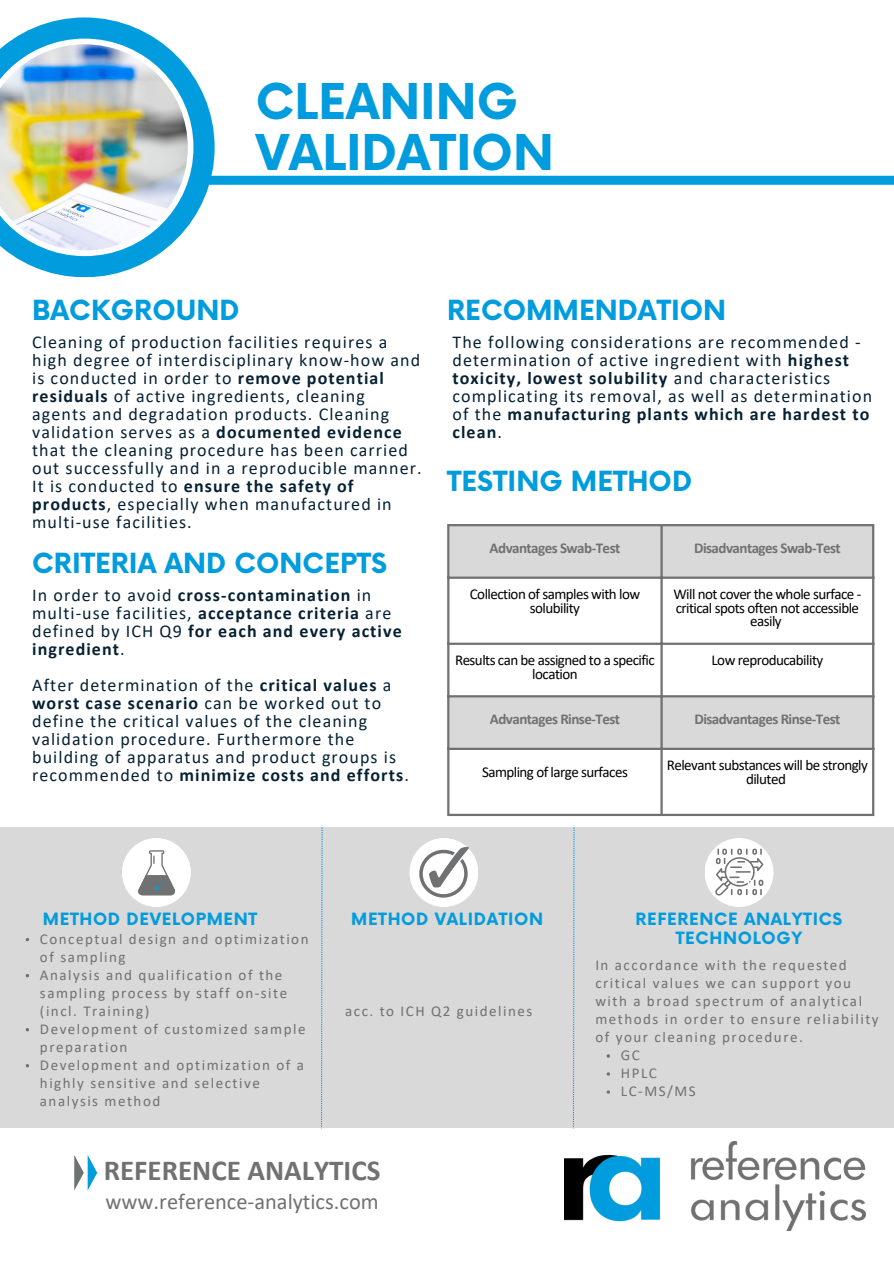
<style>
.page{position:relative;width:894px;height:1264px;background:#fff}
.page>*{position:absolute;margin:0;border:0;box-sizing:border-box;transform-origin:0 0}
.t1{font:700 48px/50.7px "Now";color:#009cdd}
.t2{font:700 29.1px "Calibri";color:#707172}
.t3{font:700 27px "Now";color:#009cdd}
.t4{font:22.35px "Calibri";color:#707172}
.t5{font:18px/18px "Calibri";letter-spacing:.06em;color:#062133}
.t6{font:700 18px/18px "Calibri";letter-spacing:.06em;color:#062133}
.t7{font:700 16.5px/19.2px "Now";letter-spacing:.04em;color:#009cdd;text-align:center}
.t8{font:15px/18px "Calibri";letter-spacing:.1em;color:#6f7071}
.t9{font:15px/13.5px "Calibri";letter-spacing:-.035em;color:#000;text-align:center}
.t10{font:700 15px "Calibri";letter-spacing:-.035em;color:#707172}
.s1{font-weight:700}
.s2{font-weight:400}
</style>
<div class="page">
<img style="left:0;top:17px;width:214px;height:260px">
<svg style="left:74px;top:1155px;width:23px;height:35px"></svg>
<div style="left:195px;top:176px;width:698px;height:9px;background:#009cdd"></div>
<img style="left:564px;top:1141px;width:301px;height:89px">
<div style="left:0;top:827px;width:893px;height:300px;background:#d9d9d9"></div>
<svg style="left:321px;top:827px;width:1px;height:301px"></svg>
<div style="left:122px;top:838px;width:69px;height:69px;background:#fff;border-radius:50%"></div>
<svg style="left:138px;top:850px;width:37px;height:45px"></svg>
<div style="left:704px;top:838px;width:69px;height:69px;background:#fff;border-radius:50%"></div>
<svg style="left:715px;top:848px;width:48px;height:47px"></svg>
<div style="left:409px;top:838px;width:69px;height:69px;background:#fff;border-radius:50%"></div>
<svg style="left:419px;top:847px;width:49px;height:50px"></svg>
<svg style="left:572px;top:827px;width:2px;height:301px"></svg>
<svg style="left:449px;top:526px;width:422px;height:221px"></svg>
<hr style="left:447px;top:526px;width:2px;height:287px;background:#707172">
<hr style="left:660px;top:526px;width:2px;height:287px;background:#707172">
<hr style="left:871px;top:526px;width:3px;height:287px;background:#707172">
<hr style="left:447px;top:524px;width:427px;height:2px;background:#707172">
<hr style="left:447px;top:576px;width:427px;height:3px;background:#707172">
<hr style="left:447px;top:642px;width:427px;height:3px;background:#707172">
<hr style="left:447px;top:695px;width:427px;height:2px;background:#707172">
<hr style="left:447px;top:747px;width:427px;height:3px;background:#707172">
<hr style="left:447px;top:813px;width:427px;height:3px;background:#707172">
<p class="t1" style="left:256px;top:79px;width:299px">CLEANING<br>VALIDATION</p>
<p class="t3" style="left:32px;top:296px;width:209px">BACKGROUND</p>
<p class="t3" style="left:447px;top:296px;width:280px">RECOMMENDATION</p>
<p class="t5" style="left:32px;top:334px;width:391px">Cleaning of production facilities requires a high degree of interdisciplinary know-how and is conducted in order to <span class="s1">remove potential residuals</span> of active ingredients, cleaning agents and degradation products. Cleaning validation serves as a <span class="s1">documented evidence </span>that the cleaning procedure has been carried out successfully and in a reproducible manner.<br>It is conducted to <span class="s1">ensure the safety of products</span>, especially when manufactured in multi-use facilities.</p>
<p class="t3" style="left:32px;top:549px;width:356px">CRITERIA AND CONCEPTS</p>
<p class="t6" style="left:32px;top:587px;width:371px"><span class="s2">In order to avoid</span> cross-contamination <span class="s2">in multi-use facilities,</span> acceptance criteria <span class="s2">are defined by ICH Q9</span> for each and every active ingredient<span class="s2">.</span></p>
<p class="t5" style="left:32px;top:677px;width:378px">After determination of the <span class="s1">critical values</span> a <span class="s1">worst case scenario</span> can be worked out to define the critical values of the cleaning validation procedure. Furthermore the building of apparatus and product groups is recommended to <span class="s1">minimize costs and efforts</span>.</p>
<p class="t5" style="left:452px;top:334px;width:421px">The following considerations are recommended - determination of active ingredient with <span class="s1">highest toxicity, lowest solubility</span> and characteristics complicating its removal, as well as determination of the <span class="s1">manufacturing plants which are hardest to clean</span>.</p>
<p class="t3" style="left:447px;top:467px;width:246px">TESTING METHOD</p>
<p class="t10" style="left:489px;top:542px;width:132px">Advantages Swab-Test</p>
<p class="t10" style="left:694px;top:542px;width:148px">Disadvantages Swab-Test</p>
<p class="t9" style="left:469px;top:588px;width:172px">Collection of samples with low solubility</p>
<p class="t9" style="left:673px;top:588px;width:189px">Will not cover the whole surface - critical spots often not accessible easily</p>
<p class="t9" style="left:455px;top:654px;width:201px">Results can be assigned to a specific location</p>
<p class="t9" style="left:711px;top:654px;width:113px">Low reproducability</p>
<p class="t10" style="left:489px;top:713px;width:132px">Advantages Rinse-Test</p>
<p class="t10" style="left:694px;top:713px;width:147px">Disadvantages Rinse-Test</p>
<p class="t9" style="left:482px;top:766px;width:147px">Sampling of large surfaces</p>
<p class="t9" style="left:666px;top:759px;width:202px">Relevant substances will be strongly diluted</p>
<p class="t7" style="left:43px;top:910px;width:216px">METHOD DEVELOPMENT</p>
<p class="t8" style="left:40px;top:930px;width:270px">Conceptual design and optimization of sampling</p>
<p class="t8" style="left:40px;top:966px;width:249px">Analysis and qualification of the sampling process by staff on-site (incl. Training)</p>
<p class="t8" style="left:40px;top:1020px;width:267px">Development of customized sample preparation</p>
<p class="t8" style="left:40px;top:1056px;width:265px">Development and optimization of a highly sensitive and selective analysis method</p>
<p class="t7" style="left:351px;top:910px;width:193px">METHOD VALIDATION</p>
<p class="t8" style="left:345px;top:1003px;width:188px">acc. to ICH Q2 guidelines</p>
<p class="t2" style="left:104px;top:1158px;width:278px">REFERENCE ANALYTICS</p>
<p class="t4" style="left:105px;top:1192px;width:274px">www.reference-analytics.com</p>
<p class="t7" style="left:635px;top:910px;width:208px">REFERENCE ANALYTICS<br>TECHNOLOGY</p>
<p class="t8" style="left:595px;top:957px;width:285px">In accordance with the requested critical values we can support you with a broad spectrum of analytical methods in order to ensure reliability of your cleaning procedure.</p>
<p class="t8" style="left:620px;top:1047px;width:20px">GC</p>
<p class="t8" style="left:620px;top:1065px;width:37px">HPLC</p>
<p class="t8" style="left:620px;top:1083px;width:76px">LC-MS/MS</p>
</div>
